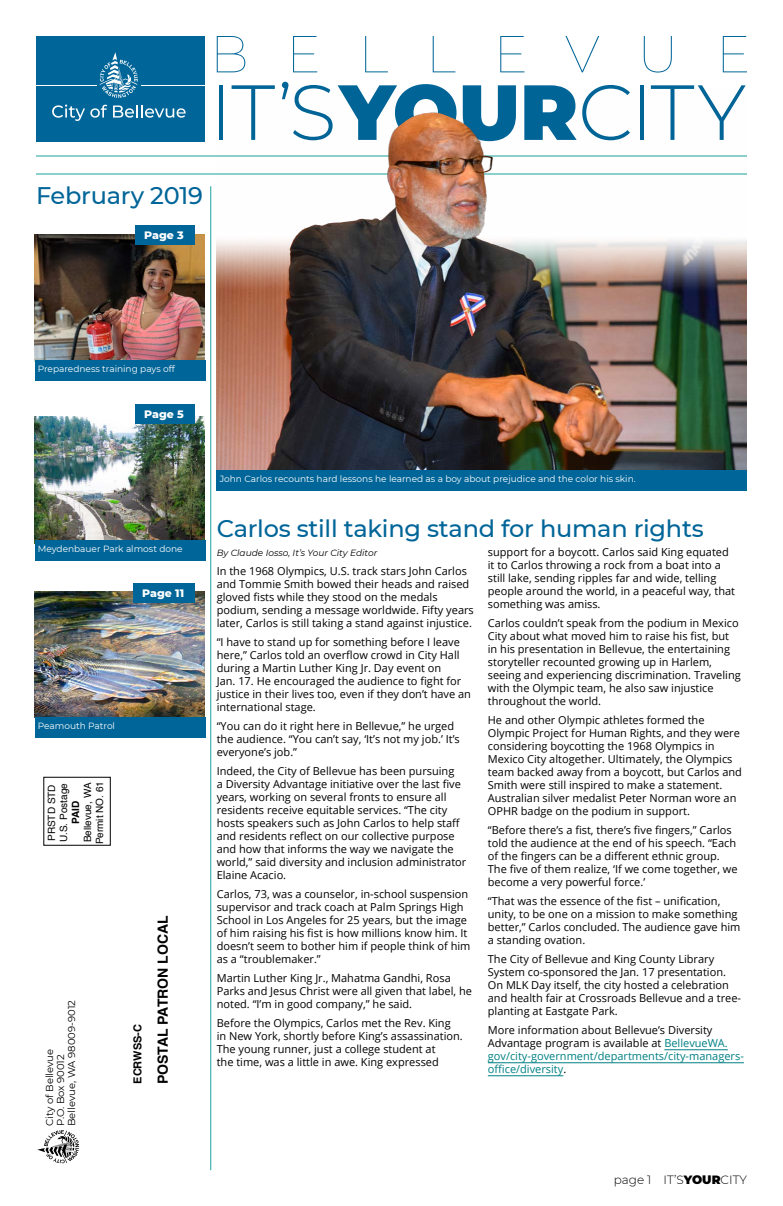
<style>
.page{position:relative;width:783px;height:1206px;background:#fff}
.page>*{position:absolute;margin:0;border:0;box-sizing:border-box;transform-origin:0 0}
.t1{font:500 24px "Montserrat";letter-spacing:-.01em;color:#006598}
.t2{font:700 14px "Helvetica";color:#000}
.t3{font:300 12px "Montserrat";color:#000}
.t4{font:11px/13px "Open Sans";color:#000}
.t5{font:11px/13px "Open Sans";color:#008084}
.t6{font:800 11px "Montserrat";color:#fff}
.t7{font:700 11px "Helvetica";color:#000}
.t8{font:10px/11px "Montserrat";color:#000}
.t9{font:10px/12px "Helvetica";color:#000}
.t10{font:700 10px "Helvetica";color:#000}
.t11{font:9px "Montserrat";color:#fff}
.t12{font:italic 9px "Montserrat";color:#000}
.s1{color:#000}
.s2{font-weight:900}
</style>
<div class="page">
<img style="left:35px;top:235px;width:170px;height:125px">
<img style="left:35px;top:417px;width:170px;height:123px">
<img style="left:35px;top:591px;width:170px;height:126px">
<div style="left:36px;top:36px;width:169px;height:105px;background:#006598"></div>
<svg style="left:52px;top:105px;width:55px;height:16px"></svg>
<svg style="left:113px;top:105px;width:73px;height:13px"></svg>
<svg style="left:100px;top:52px;width:38px;height:46px"></svg>
<hr style="left:36px;top:85px;width:60px;height:1px;background:#fff">
<hr style="left:141px;top:85px;width:64px;height:1px;background:#fff">
<hr style="left:36px;top:156px;width:711px;height:1px;background:#1ba29f">
<hr style="left:36px;top:174px;width:711px;height:1px;background:#1ba29f">
<hr style="left:210px;top:186px;width:1px;height:984px;background:#1ba29f">
<div style="left:35px;top:360px;width:170px;height:21px;background:#006598"></div>
<div style="left:35px;top:540px;width:170px;height:21px;background:#006598"></div>
<div style="left:35px;top:717px;width:170px;height:21px;background:#006598"></div>
<div style="left:135px;top:225px;width:60px;height:20px;background:#006598"></div>
<div style="left:135px;top:404px;width:60px;height:20px;background:#006598"></div>
<div style="left:133px;top:583px;width:62px;height:20px;background:#006598"></div>
<svg style="left:37px;top:1130px;width:42px;height:33px"></svg>
<svg style="left:217px;top:36px;width:28px;height:36px"></svg>
<svg style="left:293px;top:36px;width:24px;height:36px"></svg>
<svg style="left:365px;top:36px;width:23px;height:36px"></svg>
<svg style="left:433px;top:36px;width:22px;height:36px"></svg>
<svg style="left:500px;top:36px;width:24px;height:36px"></svg>
<svg style="left:565px;top:36px;width:34px;height:36px"></svg>
<svg style="left:644px;top:36px;width:28px;height:37px"></svg>
<svg style="left:723px;top:36px;width:24px;height:36px"></svg>
<hr style="left:219px;top:85px;width:4px;height:55px;background:#006598">
<svg style="left:232px;top:85px;width:43px;height:4px"></svg>
<svg style="left:282px;top:82px;width:162px;height:7px"></svg>
<svg style="left:463px;top:85px;width:53px;height:4px"></svg>
<svg style="left:524px;top:85px;width:102px;height:4px"></svg>
<hr style="left:640px;top:85px;width:4px;height:55px;background:#006598">
<svg style="left:651px;top:85px;width:95px;height:4px"></svg>
<hr style="left:664px;top:1050px;width:64px;height:1px;background:#008084">
<hr style="left:488px;top:1063px;width:256px;height:1px;background:#008084">
<hr style="left:488px;top:1076px;width:75px;height:1px;background:#008084">
<img style="left:217px;top:89px;width:530px;height:381px">
<div style="left:217px;top:470px;width:530px;height:21px;background:#006598"></div>
<h1 class="t1" style="left:36px;top:178px;width:168px">February 2019</h1>
<p class="t6" style="left:144px;top:227px;width:41px">Page 3</p>
<p class="t11" style="left:38px;top:363px;width:138px">Preparedness training pays off</p>
<p class="t6" style="left:144px;top:406px;width:41px">Page 5</p>
<p class="t11" style="left:38px;top:543px;width:146px">Meydenbauer Park almost done</p>
<p class="t6" style="left:142px;top:585px;width:43px">Page 11</p>
<p class="t11" style="left:38px;top:720px;width:79px">Peamouth Patrol</p>
<p class="t9" style="left:82px;top:844px;width:65px;rotate:-90deg">Bellevue, WA<br>Permit NO. 61</p>
<p class="t9" style="left:46px;top:842px;width:60px;rotate:-90deg">PRSTD STD<br>U.S. Postage</p>
<p class="t10" style="left:68px;top:824px;width:25px;rotate:-90deg">PAID</p>
<p class="t8" style="left:44px;top:1126px;width:128px;rotate:-90deg">City of Bellevue<br>P.O. Box 90012<br>Bellevue, WA 98009-9012</p>
<p class="t7" style="left:129px;top:1084px;width:61px;rotate:-90deg">ECRWSS-C</p>
<p class="t2" style="left:152px;top:1084px;width:170px;rotate:-90deg">POSTAL PATRON LOCAL</p>
<p class="t11" style="left:220px;top:472px;width:417px">John Carlos recounts hard lessons he learned as a boy about prejudice and the color his skin.</p>
<h1 class="t1" style="left:217px;top:511px;width:489px">Carlos still taking stand for human rights</h1>
<p class="t12" style="left:217px;top:546px;width:162px">By Claude Iosso, It’s Your City Editor</p>
<p class="t4" style="left:217px;top:564px;width:259px">In the 1968 Olympics, U.S. track stars John Carlos and Tommie Smith bowed their heads and raised gloved fists while they stood on the medals podium, sending a message worldwide. Fifty years later, Carlos is still taking a stand against injustice.</p>
<p class="t4" style="left:217px;top:635px;width:256px">“I have to stand up for something before I leave here,” Carlos told an overflow crowd in City Hall during a Martin Luther King Jr. Day event on<br>Jan. 17. He encouraged the audience to fight for justice in their lives too, even if they don’t have an international stage.</p>
<p class="t4" style="left:217px;top:719px;width:245px">“You can do it right here in Bellevue,” he urged the audience. “You can’t say, ‘It’s not my job.’ It’s everyone’s job.”</p>
<p class="t4" style="left:217px;top:764px;width:251px">Indeed, the City of Bellevue has been pursuing<br>a Diversity Advantage initiative over the last five years, working on several fronts to ensure all residents receive equitable services. “The city hosts speakers such as John Carlos to help staff and residents reflect on our collective purpose and how that informs the way we navigate the world,” said diversity and inclusion administrator Elaine Acacio.</p>
<p class="t4" style="left:217px;top:887px;width:255px">Carlos, 73, was a counselor, in-school suspension supervisor and track coach at Palm Springs High School in Los Angeles for 25 years, but the image of him raising his fist is how millions know him. It doesn’t seem to bother him if people think of him as a “troublemaker.”</p>
<p class="t4" style="left:217px;top:971px;width:257px">Martin Luther King Jr., Mahatma Gandhi, Rosa<br>Parks and Jesus Christ were all given that label, he noted. “I’m in good company,” he said.</p>
<p class="t4" style="left:217px;top:1016px;width:248px">Before the Olympics, Carlos met the Rev. King in New York, shortly before King’s assassination.<br>The young runner, just a college student at<br>the time, was a little in awe. King expressed</p>
<p class="t4" style="left:488px;top:545px;width:249px">support for a boycott. Carlos said King equated it to Carlos throwing a rock from a boat into a still lake, sending ripples far and wide, telling people around the world, in a peaceful way, that something was amiss.</p>
<p class="t4" style="left:488px;top:616px;width:254px">Carlos couldn’t speak from the podium in Mexico City about what moved him to raise his fist, but in his presentation in Bellevue, the entertaining storyteller recounted growing up in Harlem, seeing and experiencing discrimination. Traveling with the Olympic team, he also saw injustice throughout the world.</p>
<p class="t4" style="left:488px;top:713px;width:256px">He and other Olympic athletes formed the Olympic Project for Human Rights, and they were considering boycotting the 1968 Olympics in Mexico City altogether. Ultimately, the Olympics team backed away from a boycott, but Carlos and Smith were still inspired to make a statement.<br>Australian silver medalist Peter Norman wore an OPHR badge on the podium in support.</p>
<p class="t4" style="left:488px;top:823px;width:251px">“Before there’s a fist, there’s five fingers,” Carlos told the audience at the end of his speech. “Each of the fingers can be a different ethnic group.<br>The five of them realize, ‘If we come together, we become a very powerful force.’</p>
<p class="t4" style="left:488px;top:894px;width:254px">“That was the essence of the fist – unification, unity, to be one on a mission to make something better,” Carlos concluded. The audience gave him a standing ovation.</p>
<p class="t4" style="left:488px;top:952px;width:255px">The City of Bellevue and King County Library System co-sponsored the Jan. 17 presentation.<br>On MLK Day itself, the city hosted a celebration and health fair at Crossroads Bellevue and a tree&shy;planting at Eastgate Park.</p>
<p class="t5" style="left:488px;top:1023px;width:258px"><span class="s1">More information about Bellevue’s Diversity Advantage program is available at</span> BellevueWA. gov/city-government/departments/city-managers&shy;office/diversity<span class="s1">.</span></p>
<p class="t3" style="left:614px;top:1171px;width:135px">page 1 IT’S<span class="s2">YOUR</span>CITY</p>
</div>
